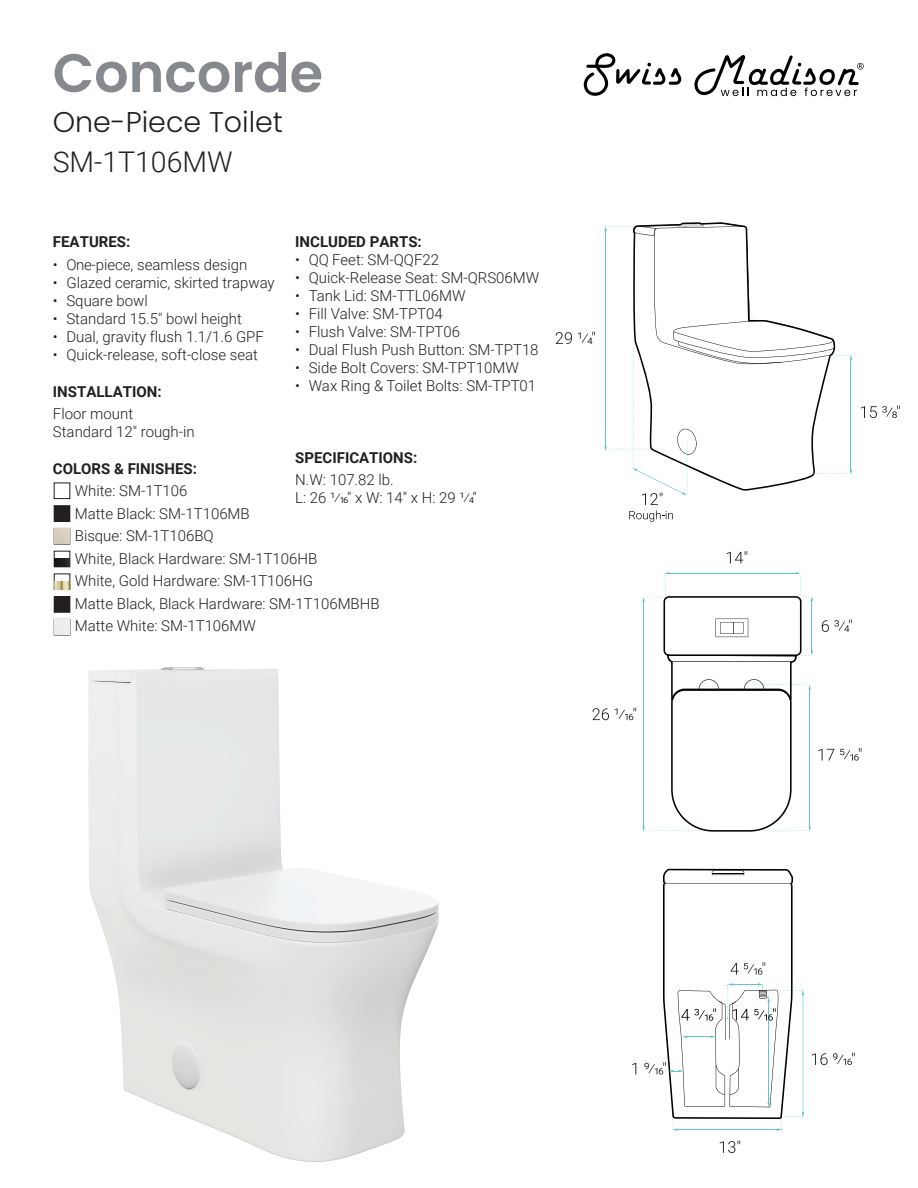
<style>
.page{position:relative;width:918px;height:1188px;background:#fff}
.page>*{position:absolute;margin:0;border:0;box-sizing:border-box;transform-origin:0 0}
.t1{font:600 54px "Poppins";color:#86898d}
.t2{font:300 28.5px "Poppins";color:#231f20}
.t3{font:300 28.5px "Roboto";color:#231f20}
.t4{font:300 15px/22.5px "Roboto";color:#231f20}
.t5{font:700 15px "Roboto";color:#231f20}
</style>
<div class="page">
<svg style="left:727px;top:551px;width:20px;height:12px"></svg>
<svg style="left:593px;top:708px;width:16px;height:12px"></svg>
<svg style="left:615px;top:708px;width:21px;height:12px"></svg>
<svg style="left:642px;top:572px;width:220px;height:260px"></svg>
<svg style="left:861px;top:406px;width:39px;height:12px"></svg>
<svg style="left:556px;top:332px;width:16px;height:12px"></svg>
<svg style="left:578px;top:332px;width:17px;height:12px"></svg>
<svg style="left:629px;top:511px;width:44px;height:11px"></svg>
<svg style="left:604px;top:223px;width:248px;height:282px"></svg>
<svg style="left:812px;top:1053px;width:43px;height:12px"></svg>
<svg style="left:632px;top:1063px;width:4px;height:11px"></svg>
<svg style="left:720px;top:1141px;width:20px;height:12px"></svg>
<svg style="left:644px;top:869px;width:160px;height:262px"></svg>
<hr style="left:712px;top:874px;width:32px;height:1px;background:#000">
<div style="left:54px;top:483px;width:16px;height:16px;border:1px solid #231f20"></div>
<div style="left:54px;top:506px;width:16px;height:15px;background:#231f20"></div>
<div style="left:54px;top:505px;width:16px;height:17px;border:1px solid #231f20"></div>
<div style="left:54px;top:597px;width:16px;height:15px;background:#231f20"></div>
<div style="left:54px;top:596px;width:16px;height:16px;border:1px solid #231f20"></div>
<svg style="left:584px;top:53px;width:97px;height:43px"></svg>
<svg style="left:694px;top:55px;width:170px;height:41px"></svg>
<svg style="left:56px;top:558px;width:12px;height:1px"></svg>
<img style="left:54px;top:559px;width:16px;height:8px">
<svg style="left:56px;top:581px;width:12px;height:1px"></svg>
<img style="left:54px;top:582px;width:16px;height:7px">
<img style="left:88px;top:667px;width:351px;height:495px">
<h1 class="t1" style="left:53px;top:42px;width:272px">Concorde</h1>
<h2 class="t2" style="left:53px;top:106px;width:232px">One-Piece Toilet</h2>
<h2 class="t3" style="left:53px;top:142px;width:182px">SM-1T106MW</h2>
<p class="t5" style="left:53px;top:231px;width:79px">FEATURES:</p>
<p class="t4" style="left:53px;top:253px;width:196px">• One-piece, seamless design</p>
<p class="t4" style="left:53px;top:271px;width:223px">• Glazed ceramic, skirted trapway</p>
<p class="t4" style="left:53px;top:289px;width:96px">• Square bowl</p>
<p class="t4" style="left:53px;top:307px;width:190px">• Standard 15.5" bowl height</p>
<p class="t4" style="left:53px;top:325px;width:213px">• Dual, gravity flush 1.1/1.6 GPF</p>
<p class="t4" style="left:53px;top:343px;width:207px">• Quick-release, soft-close seat</p>
<p class="t5" style="left:53px;top:381px;width:110px">INSTALLATION:</p>
<p class="t4" style="left:53px;top:404px;width:143px;line-height:18px">Floor mount<br>Standard 12" rough-in</p>
<p class="t5" style="left:53px;top:458px;width:146px">COLORS &amp; FINISHES:</p>
<p class="t4" style="left:75px;top:479px;width:306px">White: SM-1T106<br>Matte Black: SM-1T106MB<br>Bisque: SM-1T106BQ<br>White, Black Hardware: SM-1T106HB<br>White, Gold Hardware: SM-1T106HG<br>Matte Black, Black Hardware: SM-1T106MBHB<br>Matte White: SM-1T106MW</p>
<p class="t5" style="left:295px;top:231px;width:128px">INCLUDED PARTS:</p>
<p class="t4" style="left:295px;top:248px;width:145px">• QQ Feet: SM-QQF22</p>
<p class="t4" style="left:295px;top:266px;width:246px">• Quick-Release Seat: SM-QRS06MW</p>
<p class="t4" style="left:295px;top:284px;width:172px">• Tank Lid: SM-TTL06MW</p>
<p class="t4" style="left:295px;top:302px;width:149px">• Fill Valve: SM-TPT04</p>
<p class="t4" style="left:295px;top:320px;width:166px">• Flush Valve: SM-TPT06</p>
<p class="t4" style="left:295px;top:338px;width:245px">• Dual Flush Push Button: SM-TPT18</p>
<p class="t4" style="left:295px;top:356px;width:225px">• Side Bolt Covers: SM-TPT10MW</p>
<p class="t4" style="left:295px;top:374px;width:243px">• Wax Ring &amp; Toilet Bolts: SM-TPT01</p>
<p class="t5" style="left:295px;top:447px;width:124px">SPECIFICATIONS:</p>
<p class="t4" style="left:295px;top:470px;width:183px;line-height:18px">N.W: 107.82 lb.<br>L: 26 ¹⁄16" x W: 14" x H: 29 ¹⁄4"</p>
</div>
